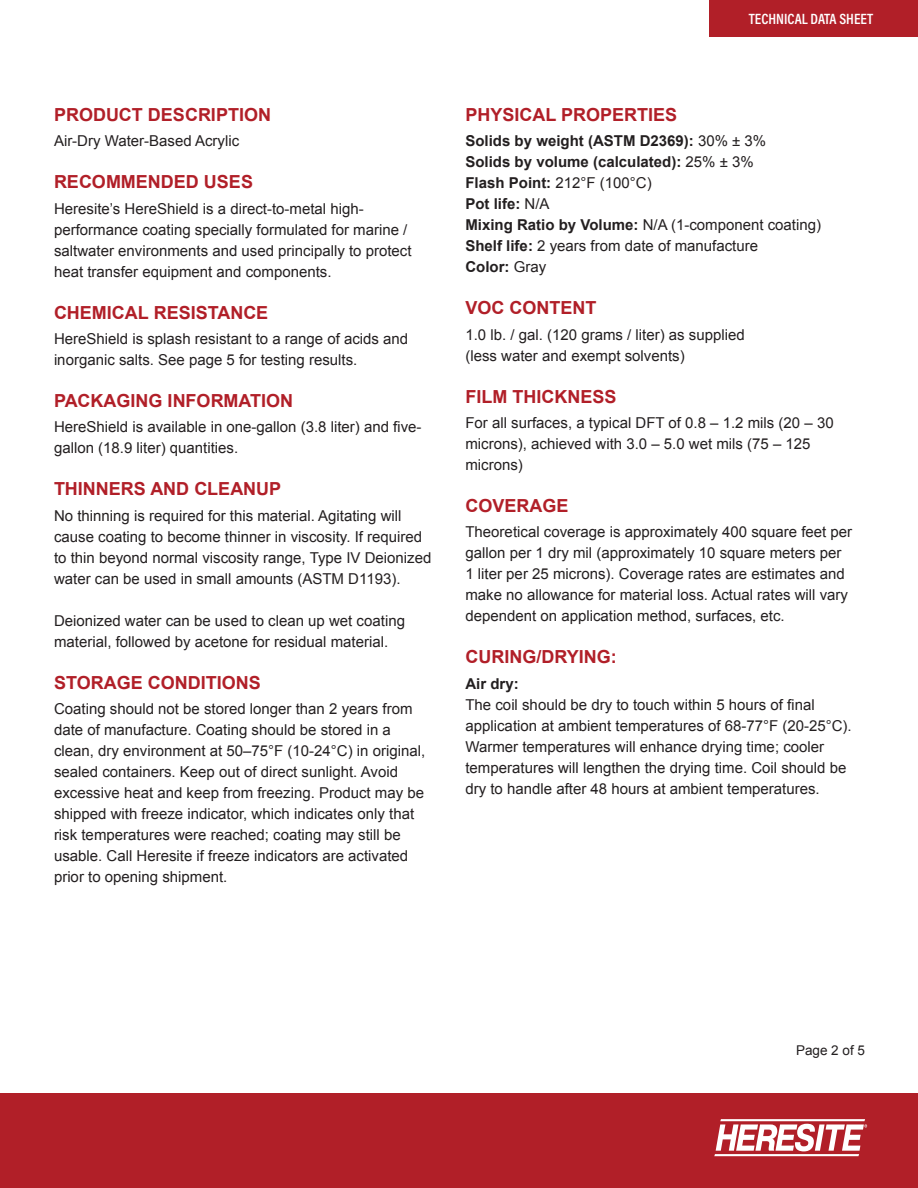
<style>
.page{position:relative;width:918px;height:1188px;background:#fff}
.page>*{position:absolute;margin:0;border:0;box-sizing:border-box;transform-origin:0 0}
.Red_All_Caps_Header{font:700 18px "Arial";color:#b11f28}
.t1{font:15px/21px "Arial";color:#231f20}
.t2{font:700 15px "Arial";color:#231f20}
.t3{font:600 15px "Acumin Pro Cond";color:#fff}
.t4{font:13.5px "Arial";color:#231f20}
.s1{font-weight:400}
.s2{font-weight:700}
</style>
<div class="page">
<div style="left:709px;top:0;width:209px;height:37px;background:#b11f28"></div>
<div style="left:0;top:1094px;width:918px;height:94px;background:#b11f28"></div>
<svg style="left:714px;top:1119px;width:153px;height:37px"></svg>
<p class="Red_All_Caps_Header" style="left:54px;top:103px;width:219px">PRODUCT DESCRIPTION</p>
<p class="t1" style="left:54px;top:131px;width:187px">Air-Dry Water-Based Acrylic</p>
<p class="Red_All_Caps_Header" style="left:54px;top:170px;width:201px">RECOMMENDED USES</p>
<p class="t1" style="left:54px;top:198px;width:359px">Heresite’s HereShield is a direct-to-metal high&shy;performance coating specially formulated for marine / saltwater environments and used principally to protect heat transfer equipment and components.</p>
<p class="Red_All_Caps_Header" style="left:54px;top:301px;width:216px">CHEMICAL RESISTANCE</p>
<p class="t1" style="left:54px;top:328px;width:356px">HereShield is splash resistant to a range of acids and inorganic salts. See page 5 for testing results.</p>
<p class="Red_All_Caps_Header" style="left:54px;top:389px;width:241px">PACKAGING INFORMATION</p>
<p class="t1" style="left:54px;top:417px;width:369px">HereShield is available in one-gallon (3.8 liter) and five&shy;gallon (18.9 liter) quantities.</p>
<p class="Red_All_Caps_Header" style="left:54px;top:477px;width:229px">THINNERS AND CLEANUP</p>
<p class="t1" style="left:54px;top:505px;width:379px">No thinning is required for this material. Agitating will cause coating to become thinner in viscosity. If required to thin beyond normal viscosity range, Type IV Deionized water can be used in small amounts (ASTM D1193).</p>
<p class="t1" style="left:54px;top:610px;width:353px">Deionized water can be used to clean up wet coating material, followed by acetone for residual material.</p>
<p class="Red_All_Caps_Header" style="left:54px;top:671px;width:208px">STORAGE CONDITIONS</p>
<p class="t1" style="left:54px;top:698px;width:373px">Coating should not be stored longer than 2 years from date of manufacture. Coating should be stored in a clean, dry environment at 50–75°F (10-24°C) in original, sealed containers. Keep out of direct sunlight. Avoid excessive heat and keep from freezing. Product may be shipped with freeze indicator, which indicates only that risk temperatures were reached; coating may still be usable. Call Heresite if freeze indicators are activated prior to opening shipment.</p>
<p class="t3" style="left:749px;top:9px;width:126px">TECHNICAL DATA SHEET</p>
<p class="Red_All_Caps_Header" style="left:465px;top:103px;width:213px">PHYSICAL PROPERTIES</p>
<p class="t2" style="left:465px;top:131px;width:302px">Solids by weight (ASTM D2369): <span class="s1">30% ± 3%</span></p>
<p class="t2" style="left:465px;top:152px;width:290px">Solids by volume (calculated): <span class="s1">25% ± 3%</span></p>
<p class="t1" style="left:465px;top:173px;width:188px"><span class="s2">Flash Point:</span> 212°F (100°C)</p>
<p class="t2" style="left:465px;top:194px;width:86px">Pot life: <span class="s1">N/A</span></p>
<p class="t1" style="left:465px;top:215px;width:357px"><span class="s2">Mixing Ratio by Volume:</span> N/A (1-component coating)</p>
<p class="t1" style="left:465px;top:236px;width:294px"><span class="s2">Shelf life:</span> 2 years from date of manufacture</p>
<p class="t2" style="left:465px;top:257px;width:82px">Color: <span class="s1">Gray</span></p>
<p class="Red_All_Caps_Header" style="left:465px;top:296px;width:133px">VOC CONTENT</p>
<p class="t1" style="left:465px;top:324px;width:281px">1.0 lb. / gal. (120 grams / liter) as supplied</p>
<p class="t1" style="left:465px;top:345px;width:221px">(less water and exempt solvents)</p>
<p class="Red_All_Caps_Header" style="left:465px;top:385px;width:153px">FILM THICKNESS</p>
<p class="t1" style="left:465px;top:412px;width:370px">For all surfaces, a typical DFT of 0.8 – 1.2 mils (20 – 30 microns), achieved with 3.0 – 5.0 wet mils (75 – 125 microns)</p>
<p class="Red_All_Caps_Header" style="left:465px;top:494px;width:105px">COVERAGE</p>
<p class="t1" style="left:465px;top:522px;width:388px">Theoretical coverage is approximately 400 square feet per gallon per 1 dry mil (approximately 10 square meters per 1 liter per 25 microns). Coverage rates are estimates and make no allowance for material loss. Actual rates will vary dependent on application method, surfaces, etc.</p>
<p class="Red_All_Caps_Header" style="left:465px;top:645px;width:153px">CURING/DRYING:</p>
<p class="t2" style="left:465px;top:674px;width:55px">Air dry:</p>
<p class="t1" style="left:465px;top:694px;width:388px">The coil should be dry to touch within 5 hours of final application at ambient temperatures of 68-77°F (20-25°C).<br>Warmer temperatures will enhance drying time; cooler temperatures will lengthen the drying time. Coil should be dry to handle after 48 hours at ambient temperatures.</p>
<p class="t4" style="left:796px;top:1041px;width:71px">Page 2 of 5</p>
</div>
